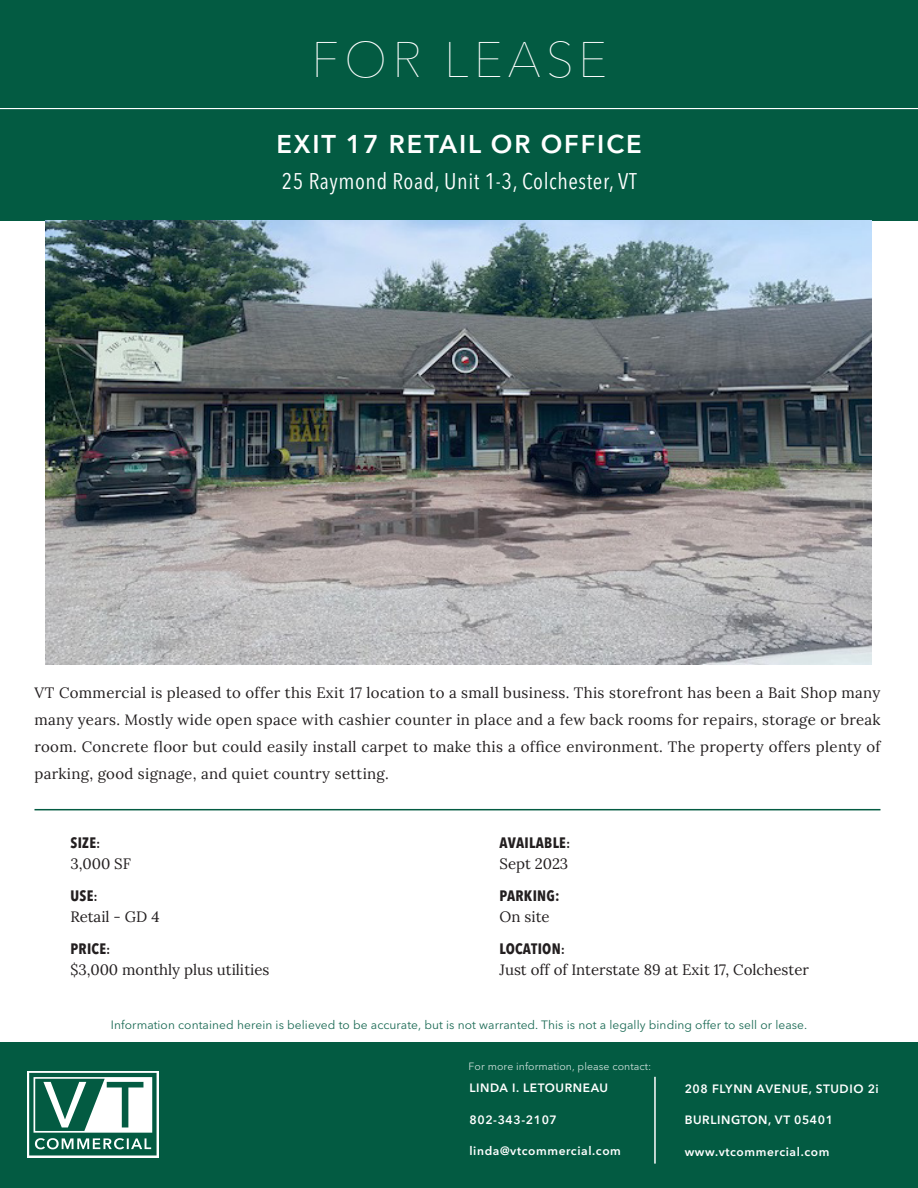
<style>
.page{position:relative;width:918px;height:1188px;background:#fff}
.page>*{position:absolute;margin:0;border:0;box-sizing:border-box;transform-origin:0 0}
.t1{font:100 49.5px "Avenir Next LT Pro";letter-spacing:.1em;color:#fff}
.t2{font:600 25.5px "Avenir Next LT Pro";letter-spacing:.075em;color:#fff}
.t3{font:condensed 22.5px "Avenir Next LT Pro";letter-spacing:.025em;color:#fff}
.t4{font:15px/27px "Lora";color:#231f20;text-align:justify}
.t5{font:700 condensed 15px "Avenir Next LT Pro";letter-spacing:.02em;color:#231f20}
.t6{font:600 12px "Avenir Next LT Pro";letter-spacing:.05em;color:#fff}
.t7{font:12px "Avenir Next LT Pro";letter-spacing:.005em;color:#1c6b55}
.t8{font:10.5px "Avenir Next LT Pro";letter-spacing:.005em;color:#cdded9}
.s1{font-size:12px}
</style>
<div class="page">
<div style="left:0;top:0;width:918px;height:221px;background:#035b42"></div>
<img style="left:45px;top:221px;width:827px;height:443px">
<hr style="left:0;top:108px;width:918px;height:1px;background:#fff">
<div style="left:0;top:1042px;width:918px;height:146px;background:#035b42"></div>
<svg style="left:27px;top:1071px;width:132px;height:87px"></svg>
<svg style="left:29px;top:1073px;width:128px;height:82px"></svg>
<hr style="left:654px;top:1077px;width:2px;height:87px;background:#fff">
<hr style="left:34px;top:809px;width:846px;height:1px;background:#035b42">
<h1 class="t1" style="left:312px;top:17px;width:297px">FOR LEASE</h1>
<h2 class="t2" style="left:276px;top:129px;width:367px">EXIT 17 RETAIL OR OFFICE</h2>
<h3 class="t3" style="left:282px;top:168px;width:357px">25 Raymond Road, Unit 1-3, Colchester, VT</h3>
<p class="t4" style="left:34px;top:678px;width:848px">VT Commercial is pleased to offer this Exit 17 location to a small business. This storefront has been a Bait Shop many many years. Mostly wide open space with cashier counter in place and a few back rooms for repairs, storage or break room. Concrete floor but could easily install carpet to make this a office environment. The property offers plenty of parking, good signage, and quiet country setting.</p>
<p class="t5" style="left:70px;top:834px;width:31px">SIZE<span class="s1">:</span></p>
<p class="t4" style="left:70px;top:850px;width:62px">3,000 SF</p>
<p class="t5" style="left:70px;top:887px;width:28px">USE<span class="s1">:</span></p>
<p class="t4" style="left:70px;top:902px;width:91px">Retail - GD 4</p>
<p class="t5" style="left:70px;top:940px;width:41px">PRICE<span class="s1">:</span></p>
<p class="t4" style="left:70px;top:955px;width:201px">$3,000 monthly plus utilities</p>
<p class="t5" style="left:500px;top:834px;width:72px">AVAILABLE<span class="s1">:</span></p>
<p class="t4" style="left:500px;top:850px;width:70px">Sept 2023</p>
<p class="t5" style="left:500px;top:887px;width:62px">PARKING:</p>
<p class="t4" style="left:500px;top:902px;width:52px">On site</p>
<p class="t5" style="left:500px;top:940px;width:67px">LOCATION<span class="s1">:</span></p>
<p class="t4" style="left:500px;top:955px;width:311px">Just off of Interstate 89 at Exit 17, Colchester</p>
<p class="t7" style="left:111px;top:1015px;width:698px">Information contained herein is believed to be accurate, but is not warranted. This is not a legally binding offer to sell or lease.</p>
<p class="t8" style="left:469px;top:1058px;width:184px">For more information, please contact:</p>
<p class="t6" style="left:470px;top:1081px;width:140px">LINDA I. LETOURNEAU</p>
<p class="t6" style="left:470px;top:1112px;width:89px">802-343-2107</p>
<p class="t6" style="left:470px;top:1144px;width:153px">linda@vtcommercial.com</p>
<p class="t6" style="left:685px;top:1081px;width:196px">208 FLYNN AVENUE, STUDIO 2i</p>
<p class="t6" style="left:685px;top:1113px;width:150px">BURLINGTON, VT 05401</p>
<p class="t6" style="left:685px;top:1144px;width:146px">www.vtcommercial.com</p>
</div>
